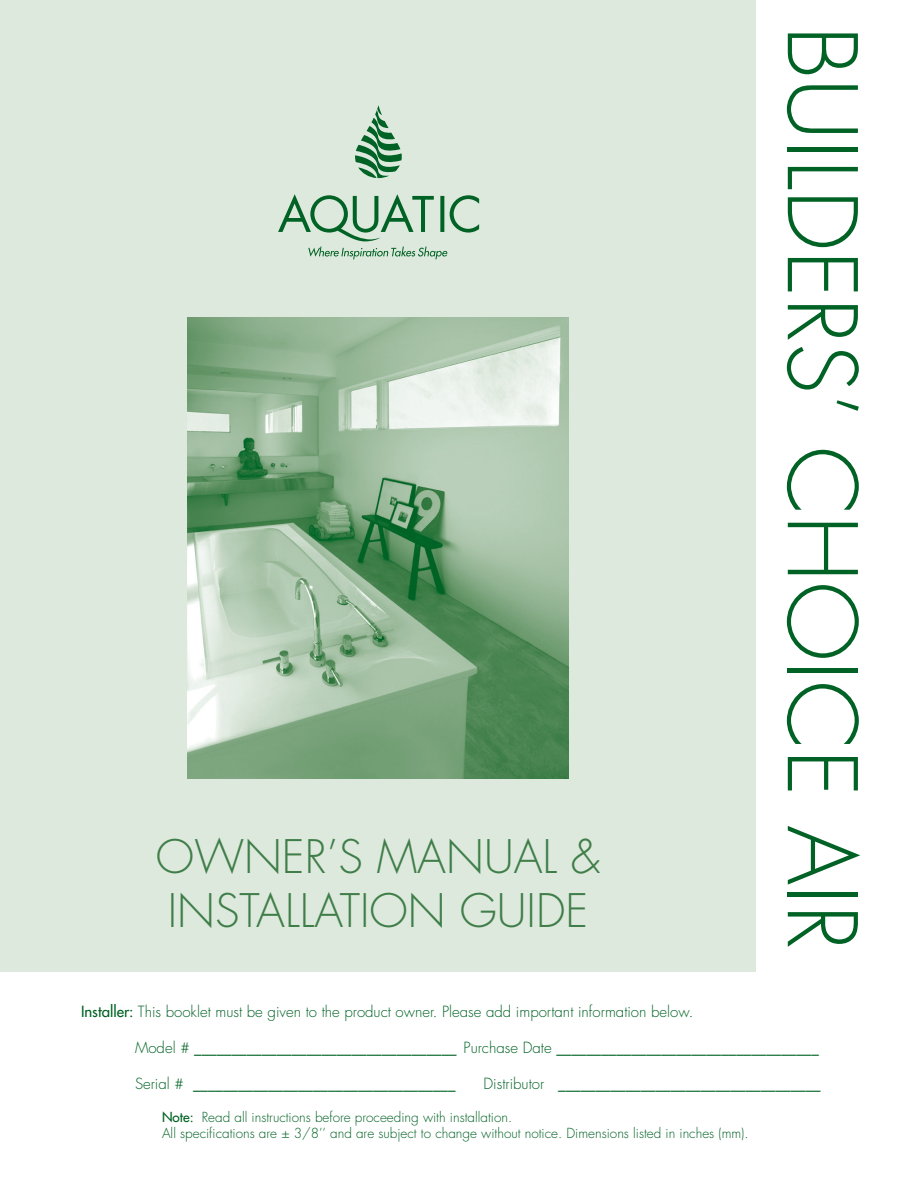
<style>
.page{position:relative;width:918px;height:1188px;background:#fff}
.page>*{position:absolute;margin:0;border:0;box-sizing:border-box;transform-origin:0 0}
.t1{font:300 93px "Futura";color:#006224}
.t2{font:300 45px "Futura";color:#3f7e49}
.t3{font:300 15px "Futura";color:#006224}
.t4{font:300 13.5px "Futura";color:#006224}
.s1{font-weight:400}
</style>
<div class="page">
<div style="left:0;top:0;width:755px;height:972px;background:#dee9dd"></div>
<img style="left:187px;top:318px;width:382px;height:460px">
<svg style="left:278px;top:194px;width:201px;height:47px"></svg>
<svg style="left:355px;top:105px;width:47px;height:73px"></svg>
<svg style="left:308px;top:247px;width:140px;height:12px"></svg>
<p class="t2" style="left:156px;top:828px;width:446px">OWNER’S MANUAL &amp;</p>
<p class="t2" style="left:168px;top:882px;width:422px">INSTALLATION GUIDE</p>
<p class="t1" style="left:881px;top:26px;width:926px;rotate:90deg">BUILDERS’ CHOICE AIR</p>
<p class="t3" style="left:81px;top:1002px;width:614px"><span class="s1">Installer:</span> This booklet must be given to the product owner. Please add important information below.</p>
<p class="t3" style="left:135px;top:1038px;width:685px">Model # ___________________________________ Purchase Date ___________________________________</p>
<p class="t3" style="left:135px;top:1074px;width:322px">Serial # ___________________________________</p>
<p class="t3" style="left:484px;top:1074px;width:339px">Distributor ___________________________________</p>
<p class="t4" style="left:162px;top:1109px;width:352px"><span class="s1">Note:</span> Read all instructions before proceeding with installation.</p>
<p class="t4" style="left:162px;top:1125px;width:588px">All specifications are ± 3/8’’ and are subject to change without notice. Dimensions listed in inches (mm).</p>
</div>
